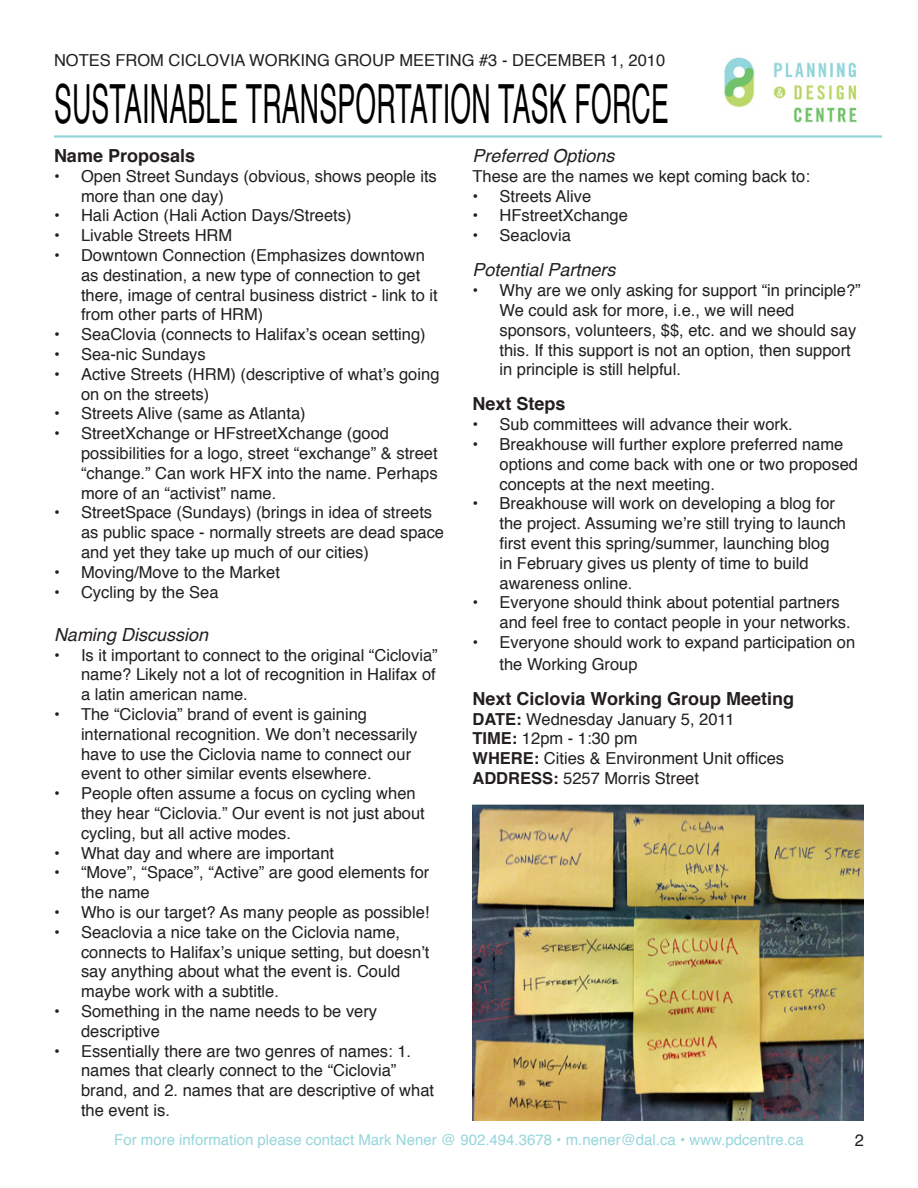
<style>
.page{position:relative;width:918px;height:1188px;background:#fff}
.page>*{position:absolute;margin:0;border:0;box-sizing:border-box;transform-origin:0 0}
.t1{font:54px "Helvetica";letter-spacing:.01em;color:#000;scale:.49 1}
.Title_level_1{font:700 18px "Helvetica";color:#231f20}
.Title_level_2{font:italic 18px "Helvetica";color:#231f20}
.Bulleted_list{font:16.5px/19.8px "Helvetica";color:#231f20}
.Body_text{font:16.5px "Helvetica";color:#231f20}
.t2{font:15px "Helvetica";color:#97d6db}
.s1{font-weight:700}
</style>
<div class="page">
<img style="left:724px;top:57px;width:133px;height:66px">
<hr style="left:54px;top:135px;width:828px;height:3px;background:#95d6dc">
<img style="left:472px;top:805px;width:392px;height:315px">
<p class="Bulleted_list" style="left:54px;top:51px;width:613px">NOTES FROM CICLOVIA WORKING GROUP MEETING #3 - DECEMBER 1, 2010</p>
<p class="t1" style="left:54px;top:63px;width:1257px">SUSTAINABLE TRANSPORTATION TASK FORCE</p>
<p class="Title_level_1" style="left:54px;top:141px;width:143px">Name Proposals</p>
<p class="Bulleted_list" style="left:81px;top:167px;width:357px;text-indent:-27px">• Open Street Sundays (obvious, shows people its more than one day)</p>
<p class="Bulleted_list" style="left:54px;top:206px;width:299px">• Hali Action (Hali Action Days/Streets)</p>
<p class="Bulleted_list" style="left:54px;top:226px;width:180px">• Livable Streets HRM</p>
<p class="Bulleted_list" style="left:81px;top:246px;width:358px;text-indent:-27px">• Downtown Connection (Emphasizes downtown as destination, a new type of connection to get there, image of central business district - link to it from other parts of HRM)</p>
<p class="Bulleted_list" style="left:54px;top:325px;width:373px">• SeaClovia (connects to Halifax’s ocean setting)</p>
<p class="Bulleted_list" style="left:54px;top:345px;width:153px">• Sea-nic Sundays</p>
<p class="Bulleted_list" style="left:81px;top:365px;width:360px;text-indent:-27px">• Active Streets (HRM) (descriptive of what’s going on on the streets)</p>
<p class="Bulleted_list" style="left:54px;top:404px;width:253px">• Streets Alive (same as Atlanta)</p>
<p class="Bulleted_list" style="left:81px;top:424px;width:358px;text-indent:-27px">• StreetXchange or HFstreetXchange (good possibilities for a logo, street “exchange” &amp; street “change.” Can work HFX into the name. Perhaps more of an “activist” name.</p>
<p class="Bulleted_list" style="left:81px;top:503px;width:365px;text-indent:-27px">• StreetSpace (Sundays) (brings in idea of streets as public space - normally streets are dead space and yet they take up much of our cities)</p>
<p class="Bulleted_list" style="left:54px;top:563px;width:227px">• Moving/Move to the Market</p>
<p class="Bulleted_list" style="left:54px;top:582px;width:166px">• Cycling by the Sea</p>
<p class="Title_level_2" style="left:54px;top:620px;width:156px">Naming Discussion</p>
<p class="Bulleted_list" style="left:81px;top:645px;width:358px;text-align:justify;text-indent:-27px">• Is it important to connect to the original “Ciclovia” name? Likely not a lot of recognition in Halifax of a latin american name.</p>
<p class="Bulleted_list" style="left:81px;top:705px;width:338px;text-indent:-27px">• The “Ciclovia” brand of event is gaining international recognition. We don’t necessarily have to use the Ciclovia name to connect our event to other similar events elsewhere.</p>
<p class="Bulleted_list" style="left:81px;top:784px;width:345px;text-indent:-27px">• People often assume a focus on cycling when they hear “Ciclovia.” Our event is not just about cycling, but all active modes.</p>
<p class="Bulleted_list" style="left:54px;top:843px;width:282px">• What day and where are important</p>
<p class="Bulleted_list" style="left:81px;top:863px;width:350px;text-indent:-27px">• “Move”, “Space”, “Active” are good elements for the name</p>
<p class="Bulleted_list" style="left:54px;top:903px;width:377px">• Who is our target? As many people as possible!</p>
<p class="Bulleted_list" style="left:81px;top:923px;width:350px;text-indent:-27px">• Seaclovia a nice take on the Ciclovia name, connects to Halifax’s unique setting, but doesn’t say anything about what the event is. Could maybe work with a subtitle.</p>
<p class="Bulleted_list" style="left:81px;top:1002px;width:298px;text-indent:-27px">• Something in the name needs to be very descriptive</p>
<p class="Bulleted_list" style="left:81px;top:1041px;width:355px;text-indent:-27px">• Essentially there are two genres of names: 1. names that clearly connect to the “Ciclovia” brand, and 2. names that are descriptive of what the event is.</p>
<p class="Title_level_2" style="left:472px;top:142px;width:144px">Preferred Options</p>
<p class="Body_text" style="left:472px;top:163px;width:339px">These are the names we kept coming back to:</p>
<p class="Bulleted_list" style="left:472px;top:186px;width:120px">• Streets Alive</p>
<p class="Bulleted_list" style="left:472px;top:206px;width:157px">• HFstreetXchange</p>
<p class="Bulleted_list" style="left:472px;top:226px;width:100px">• Seaclovia</p>
<p class="Title_level_2" style="left:472px;top:256px;width:145px">Potential Partners</p>
<p class="Bulleted_list" style="left:500px;top:281px;width:363px;text-indent:-27px">• Why are we only asking for support “in principle?” We could ask for more, i.e., we will need sponsors, volunteers, $$, etc. and we should say this. If this support is not an option, then support in principle is still helpful.</p>
<p class="Title_level_1" style="left:472px;top:390px;width:95px">Next Steps</p>
<p class="Bulleted_list" style="left:472px;top:415px;width:322px">• Sub committees will advance their work.</p>
<p class="Bulleted_list" style="left:500px;top:435px;width:360px;text-indent:-27px">• Breakhouse will further explore preferred name options and come back with one or two proposed concepts at the next meeting.</p>
<p class="Bulleted_list" style="left:500px;top:494px;width:348px;text-indent:-27px">• Breakhouse will work on developing a blog for the project. Assuming we’re still trying to launch first event this spring/summer, launching blog in February gives us plenty of time to build awareness online.</p>
<p class="Bulleted_list" style="left:500px;top:593px;width:353px;text-indent:-27px">• Everyone should think about potential partners and feel free to contact people in your networks.</p>
<p class="Bulleted_list" style="left:500px;top:632px;width:357px;line-height:21.6px;text-indent:-27px">• Everyone should work to expand participation on the Working Group</p>
<p class="Title_level_1" style="left:472px;top:684px;width:323px">Next Ciclovia Working Group Meeting</p>
<p class="Body_text" style="left:472px;top:706px;width:264px"><span class="s1">DATE:</span> Wednesday January 5, 2011</p>
<p class="Body_text" style="left:472px;top:726px;width:167px"><span class="s1">TIME:</span> 12pm - 1:30 pm</p>
<p class="Body_text" style="left:472px;top:746px;width:313px"><span class="s1">WHERE:</span> Cities &amp; Environment Unit offices</p>
<p class="Body_text" style="left:472px;top:765px;width:228px"><span class="s1">ADDRESS:</span> 5257 Morris Street</p>
<p class="t2" style="left:114px;top:1128px;width:691px">For more information please contact Mark Nener @ 902.494.3678 • m.nener@dal.ca • www.pdcentre.ca</p>
<p class="Bulleted_list" style="left:855px;top:1131px;width:11px">2</p>
</div>
